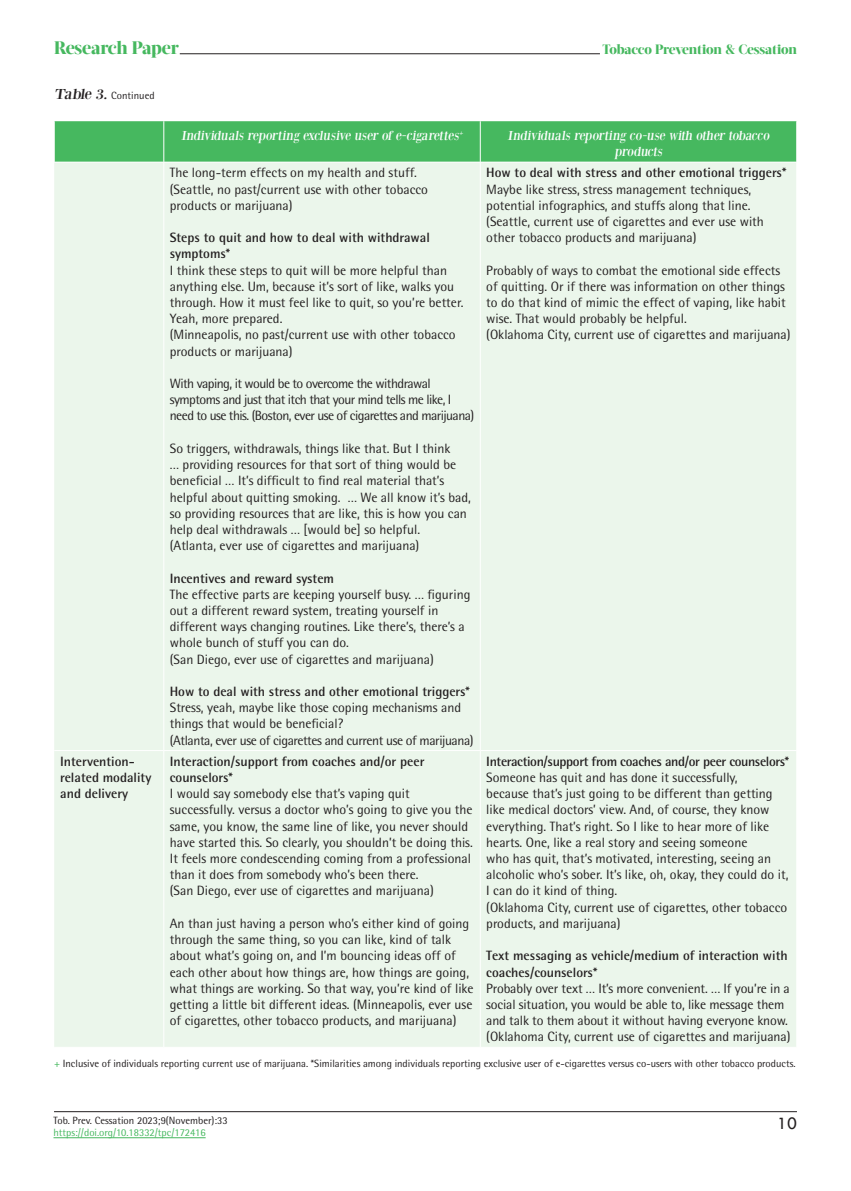
<style>
.page{position:relative;width:851px;height:1191px;background:#fff}
.page>*{position:absolute;margin:0;border:0;box-sizing:border-box;transform-origin:0 0}
.t1{font:800 18px "Acta Display W04";letter-spacing:-.01em;color:#46b85f}
.t2{font:18px "Tw Cen";color:#231f20}
.t3{font:13.5px/16.2px "Rotis Semi Sans Hel";color:#231f20}
.t4{font:700 13.5px/16.2px "Rotis Semi Sans Hel";color:#231f20}
.t5{font:13.5px/16.2px "Rotis Semi Sans Hel";letter-spacing:-.04em;color:#231f20}
.t6{font:13.5px/16.2px "Bodoni XT";color:#fff;text-align:center}
.t7{font:700 13.5px "Rotis Semi Sans Hel";letter-spacing:-.025em;color:#231f20}
.t8{font:800 13.5px "Acta Display W04";letter-spacing:-.01em;color:#46b85f}
.t9{font:10.5px "Rotis Semi Sans Hel";color:#231f20}
.t10{font:10.5px "Rotis Semi Sans Hel";color:#46b85f}
.s1{font-family:"Bodoni XT";font-size:15px}
.s2{color:#46b85f}
</style>
<div class="page">
<hr style="left:180px;top:53px;width:420px;height:1px;background:#231f20">
<hr style="left:54px;top:1111px;width:742px;height:1px;background:#231f20">
<hr style="left:53px;top:1137px;width:153px;height:1px;background:#46b85f">
<div style="left:55px;top:121px;width:741px;height:41px;background:#46b85f"></div>
<div style="left:54px;top:163px;width:742px;height:884px;background:#ebf6eb"></div>
<hr style="left:163px;top:121px;width:1px;height:41px;background:#fff">
<hr style="left:480px;top:121px;width:1px;height:41px;background:#fff">
<hr style="left:163px;top:162px;width:1px;height:588px;background:#fff">
<hr style="left:480px;top:162px;width:1px;height:588px;background:#fff">
<hr style="left:54px;top:750px;width:110px;height:1px;background:#fff">
<hr style="left:164px;top:750px;width:316px;height:1px;background:#fff">
<hr style="left:163px;top:750px;width:1px;height:297px;background:#fff">
<hr style="left:480px;top:750px;width:316px;height:1px;background:#fff">
<hr style="left:480px;top:750px;width:1px;height:297px;background:#fff">
<h1 class="t1" style="left:54px;top:36px;width:126px">Research Paper</h1>
<p class="t8" style="left:602px;top:41px;width:196px">Tobacco Prevention &amp; Cessation</p>
<p class="t9" style="left:54px;top:89px;width:102px"><span class="s1">Table 3.</span> Continued</p>
<p class="t6" style="left:181px;top:127px;width:285px">Individuals reporting exclusive user of e-cigarettes<sup>+</sup></p>
<p class="t6" style="left:507px;top:127px;width:265px">Individuals reporting co-use with other tobacco products</p>
<p class="t3" style="left:170px;top:165px;width:259px">The long-term effects on my health and stuff. (Seattle, no past/current use with other tobacco products or marijuana)</p>
<p class="t4" style="left:170px;top:229px;width:261px">Steps to quit and how to deal with withdrawal symptoms*</p>
<p class="t3" style="left:170px;top:262px;width:295px">I think these steps to quit will be more helpful than anything else. Um, because it’s sort of like, walks you through. How it must feel like to quit, so you’re better.<br>Yeah, more prepared.<br>(Minneapolis, no past/current use with other tobacco products or marijuana)</p>
<p class="t5" style="left:170px;top:375px;width:306px">With vaping, it would be to overcome the withdrawal symptoms and just that itch that your mind tells me like, I need to use this. (Boston, ever use of cigarettes and marijuana)</p>
<p class="t3" style="left:170px;top:440px;width:303px">So triggers, withdrawals, things like that. But I think<br>… providing resources for that sort of thing would be beneficial … It’s difficult to find real material that’s helpful about quitting smoking. … We all know it’s bad, so providing resources that are like, this is how you can help deal withdrawals … [would be] so helpful.<br>(Atlanta, ever use of cigarettes and marijuana)</p>
<p class="t4" style="left:170px;top:569px;width:166px">Incentives and reward system</p>
<p class="t3" style="left:170px;top:586px;width:302px">The effective parts are keeping yourself busy. … figuring out a different reward system, treating yourself in different ways changing routines. Like there’s, there’s a whole bunch of stuff you can do.<br>(San Diego, ever use of cigarettes and marijuana)</p>
<p class="t4" style="left:170px;top:683px;width:301px">How to deal with stress and other emotional triggers*</p>
<p class="t3" style="left:170px;top:699px;width:305px">Stress, yeah, maybe like those coping mechanisms and things that would be beneficial?<br>(Atlanta, ever use of cigarettes and current use of marijuana)</p>
<p class="t4" style="left:486px;top:164px;width:301px">How to deal with stress and other emotional triggers*</p>
<p class="t3" style="left:486px;top:181px;width:279px">Maybe like stress, stress management techniques, potential infographics, and stuffs along that line. (Seattle, current use of cigarettes and ever use with other tobacco products and marijuana)</p>
<p class="t3" style="left:486px;top:262px;width:306px">Probably of ways to combat the emotional side effects of quitting. Or if there was information on other things to do that kind of mimic the effect of vaping, like habit wise. That would probably be helpful.<br>(Oklahoma City, current use of cigarettes and marijuana)</p>
<p class="t4" style="left:60px;top:753px;width:93px">Intervention&shy;related modality and delivery</p>
<p class="t4" style="left:170px;top:753px;width:256px">Interaction/support from coaches and/or peer counselors*</p>
<p class="t7" style="left:486px;top:753px;width:304px">Interaction/support from coaches and/or peer counselors*</p>
<p class="t3" style="left:486px;top:769px;width:303px">Someone has quit and has done it successfully,<br>because that’s just going to be different than getting like medical doctors’ view. And, of course, they know everything. That’s right. So I like to hear more of like hearts. One, like a real story and seeing someone<br>who has quit, that’s motivated, interesting, seeing an alcoholic who’s sober. It’s like, oh, okay, they could do it, I can do it kind of thing.<br>(Oklahoma City, current use of cigarettes, other tobacco products, and marijuana)</p>
<p class="t4" style="left:486px;top:947px;width:303px">Text messaging as vehicle/medium of interaction with coaches/counselors*</p>
<p class="t3" style="left:486px;top:980px;width:306px">Probably over text … It’s more convenient. … If you’re in a social situation, you would be able to, like message them and talk to them about it without having everyone know. (Oklahoma City, current use of cigarettes and marijuana)</p>
<p class="t9" style="left:54px;top:1057px;width:742px"><span class="s2">+</span> Inclusive of individuals reporting current use of marijuana. *Similarities among individuals reporting exclusive user of e-cigarettes versus co-users with other tobacco products.</p>
<p class="t3" style="left:170px;top:785px;width:304px">I would say somebody else that’s vaping quit successfully. versus a doctor who’s going to give you the same, you know, the same line of like, you never should have started this. So clearly, you shouldn’t be doing this.<br>It feels more condescending coming from a professional than it does from somebody who’s been there.<br>(San Diego, ever use of cigarettes and marijuana)</p>
<p class="t3" style="left:170px;top:915px;width:305px">An than just having a person who’s either kind of going through the same thing, so you can like, kind of talk about what’s going on, and I’m bouncing ideas off of each other about how things are, how things are going, what things are working. So that way, you’re kind of like getting a little bit different ideas. (Minneapolis, ever use of cigarettes, other tobacco products, and marijuana)</p>
<p class="t9" style="left:53px;top:1114px;width:176px">Tob. Prev. Cessation 2023;9(November):33</p>
<p class="t10" style="left:53px;top:1126px;width:154px">https://doi.org/10.18332/tpc/172416</p>
<h1 class="t2" style="left:777px;top:1112px;width:21px">10</h1>
</div>
